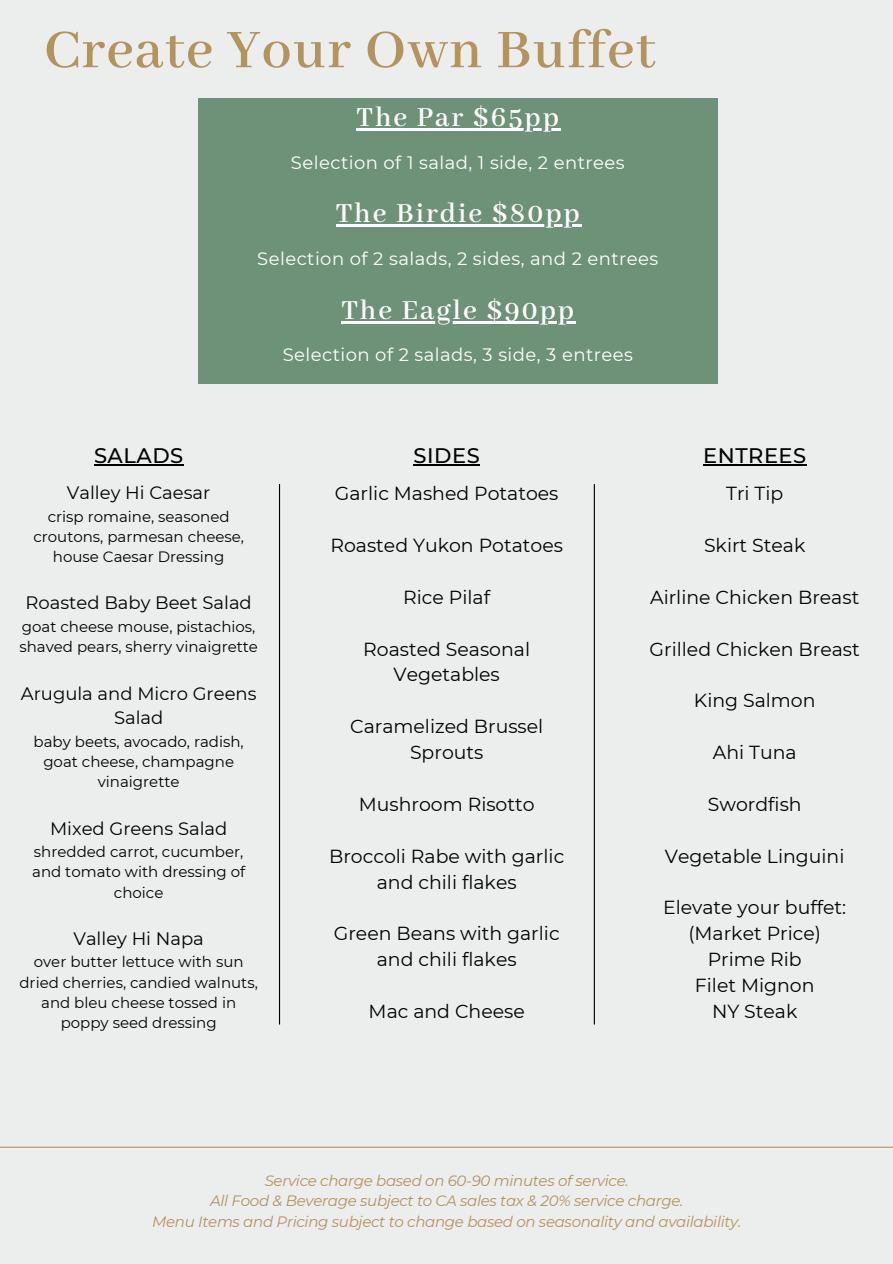
<style>
.page{position:relative;width:893px;height:1264px;background:#fff}
.page>*{position:absolute;margin:0;border:0;box-sizing:border-box;transform-origin:0 0}
.t1{font:600 60px "Abhaya Libre";letter-spacing:.02em;color:#b4935c}
.t2{font:600 30px "Abhaya Libre";letter-spacing:.065em;color:#fff}
.t3{font:500 21px "Montserrat";letter-spacing:.025em;color:#000}
.t4{font:18.9px/25.8px "Montserrat";color:#000;text-align:center}
.t5{font:18px "Montserrat";letter-spacing:.025em;color:#fff}
.t6{font:18px/24.8px "Montserrat";color:#000;text-align:center}
.t7{font:15px/20.2px "Montserrat";color:#000;text-align:center}
.t8{font:italic 15px/20.2px "Montserrat";letter-spacing:-.02em;color:#b4935c;text-align:center}
</style>
<div class="page">
<div style="left:0;top:0;width:892px;height:1263px;background:#eceded"></div>
<div style="left:198px;top:98px;width:519px;height:285px;background:#6e9277"></div>
<hr style="left:356px;top:128px;width:205px;height:3px;background:#fff">
<hr style="left:94px;top:464px;width:90px;height:1px;background:#000">
<hr style="left:336px;top:224px;width:245px;height:3px;background:#fff">
<hr style="left:341px;top:321px;width:235px;height:2px;background:#fff">
<hr style="left:413px;top:464px;width:67px;height:1px;background:#000">
<hr style="left:703px;top:464px;width:103px;height:1px;background:#000">
<hr style="left:279px;top:484px;width:1px;height:540px;background:#000">
<hr style="left:593px;top:484px;width:2px;height:540px;background:#000">
<hr style="left:0;top:1146px;width:892px;height:1px;background:#b4935c">
<h1 class="t1" style="left:44px;top:17px;width:613px">Create Your Own Buffet</h1>
<h2 class="t2" style="left:356px;top:101px;width:204px">The Par $65pp</h2>
<p class="t5" style="left:291px;top:151px;width:335px">Selection of 1 salad, 1 side, 2 entrees</p>
<h2 class="t2" style="left:336px;top:197px;width:245px">The Birdie $80pp</h2>
<p class="t5" style="left:257px;top:247px;width:402px">Selection of 2 salads, 2 sides, and 2 entrees</p>
<h2 class="t2" style="left:341px;top:294px;width:234px">The Eagle $90pp</h2>
<p class="t5" style="left:283px;top:344px;width:351px">Selection of 2 salads, 3 side, 3 entrees</p>
<p class="t3" style="left:94px;top:442px;width:91px">SALADS</p>
<p class="t6" style="left:67px;top:480px;width:145px">Valley Hi Caesar</p>
<p class="t7" style="left:33px;top:506px;width:212px">crisp romaine, seasoned croutons, parmesan cheese, house Caesar Dressing</p>
<p class="t6" style="left:26px;top:590px;width:228px">Roasted Baby Beet Salad</p>
<p class="t7" style="left:19px;top:616px;width:240px;text-align:left">goat cheese mouse, pistachios, shaved pears, sherry vinaigrette</p>
<p class="t6" style="left:21px;top:680px;width:237px">Arugula and Micro Greens<br>Salad</p>
<p class="t7" style="left:34px;top:731px;width:212px">baby beets, avocado, radish, goat cheese, champagne vinaigrette</p>
<p class="t6" style="left:50px;top:815px;width:179px">Mixed Greens Salad</p>
<p class="t7" style="left:32px;top:841px;width:214px">shredded carrot, cucumber, and tomato with dressing of choice</p>
<p class="t6" style="left:73px;top:926px;width:132px">Valley Hi Napa</p>
<p class="t7" style="left:19px;top:951px;width:240px">over butter lettuce with sun dried cherries, candied walnuts, and bleu cheese tossed in poppy seed dressing</p>
<p class="t3" style="left:413px;top:442px;width:68px">SIDES</p>
<p class="t3" style="left:703px;top:442px;width:104px">ENTREES</p>
<p class="t4" style="left:335px;top:480px;width:225px">Garlic Mashed Potatoes</p>
<p class="t4" style="left:330px;top:532px;width:234px">Roasted Yukon Potatoes</p>
<p class="t4" style="left:403px;top:584px;width:88px">Rice Pilaf</p>
<p class="t4" style="left:363px;top:636px;width:168px">Roasted Seasonal<br>Vegetables</p>
<p class="t4" style="left:350px;top:713px;width:195px">Caramelized Brussel<br>Sprouts</p>
<p class="t4" style="left:359px;top:791px;width:177px">Mushroom Risotto</p>
<p class="t4" style="left:329px;top:843px;width:237px">Broccoli Rabe with garlic and chili flakes</p>
<p class="t4" style="left:334px;top:920px;width:227px">Green Beans with garlic and chili flakes</p>
<p class="t4" style="left:368px;top:998px;width:158px">Mac and Cheese</p>
<p class="t4" style="left:726px;top:480px;width:59px">Tri Tip</p>
<p class="t4" style="left:704px;top:532px;width:103px">Skirt Steak</p>
<p class="t4" style="left:650px;top:584px;width:211px">Airline Chicken Breast</p>
<p class="t4" style="left:649px;top:636px;width:212px">Grilled Chicken Breast</p>
<p class="t4" style="left:693px;top:687px;width:123px">King Salmon</p>
<p class="t4" style="left:712px;top:739px;width:85px">Ahi Tuna</p>
<p class="t4" style="left:707px;top:791px;width:95px">Swordfish</p>
<p class="t4" style="left:665px;top:843px;width:181px">Vegetable Linguini</p>
<p class="t4" style="left:663px;top:894px;width:184px">Elevate your buffet: (Market Price)<br>Prime Rib<br>Filet Mignon<br>NY Steak</p>
<p class="t8" style="left:152px;top:1170px;width:590px">Service charge based on 60-90 minutes of service.<br>All Food &amp; Beverage subject to CA sales tax &amp; 20% service charge.<br>Menu Items and Pricing subject to change based on seasonality and availability.</p>
</div>
